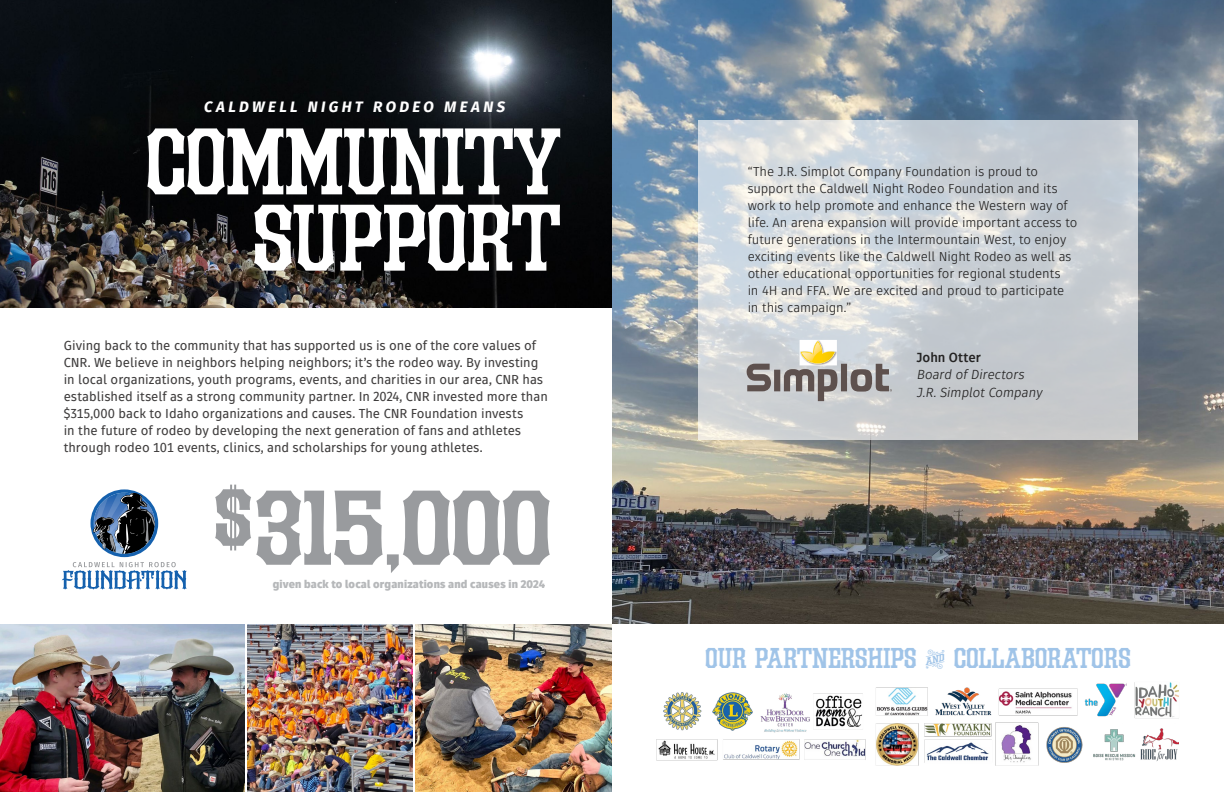
<style>
.page{position:relative;width:1224px;height:792px;background:#fff}
.page>*{position:absolute;margin:0;border:0;box-sizing:border-box;transform-origin:0 0}
.t1{font:83.4px/76.3px "LHF Durango";letter-spacing:-.01em;color:#fff;text-align:right}
.t2{font:25.4px "LHF Durango";color:#a0c4e8}
.t3{font:italic 800 15px "Fuse";letter-spacing:.22em;color:#fff}
.t4{font:italic 13.2px/17.1px "Fuse";letter-spacing:-.005em;color:#242323}
.t5{font:700 13.2px "Fuse";color:#242323}
.t6{font:13px/17px "Fuse";letter-spacing:-.005em;color:#3f3d3d}
.t7{font:13px/17px "Fuse";letter-spacing:-.005em;color:#242323}
.t8{font:900 11px "Fuse";letter-spacing:.02em;color:#b6b8ba}
</style>
<div class="page">
<img style="left:612px;top:0;width:612px;height:624px">
<svg style="left:698px;top:120px;width:440px;height:319px;background:#cfd3d7"></svg>
<img style="left:0;top:0;width:612px;height:307px">
<svg style="left:215px;top:485px;width:335px;height:88px"></svg>
<img style="left:0;top:624px;width:245px;height:168px">
<img style="left:415px;top:624px;width:197px;height:168px">
<img style="left:247px;top:624px;width:166px;height:168px">
<img style="left:800px;top:340px;width:37px;height:1px">
<svg style="left:747px;top:341px;width:145px;height:60px;background:#b7b4af"></svg>
<img style="left:875px;top:687px;width:208px;height:79px">
<img style="left:656px;top:692px;width:210px;height:69px">
<img style="left:1093px;top:728px;width:86px;height:33px">
<svg style="left:62px;top:489px;width:125px;height:100px"></svg>
<img style="left:1084px;top:682px;width:95px;height:37px">
<p class="t3" style="left:204px;top:97px;width:303px">CALDWELL NIGHT RODEO MEANS</p>
<h1 class="t1" style="left:145px;top:122px;width:417px">COMMUNITY<br>SUPPORT</h1>
<p class="t6" style="left:64px;top:337px;width:486px">Giving back to the community that has supported us is one of the core values of CNR. We believe in neighbors helping neighbors; it’s the rodeo way. By investing in local organizations, youth programs, events, and charities in our area, CNR has established itself as a strong community partner. In 2024, CNR invested more than $315,000 back to Idaho organizations and causes. The CNR Foundation invests<br>in the future of rodeo by developing the next generation of fans and athletes through rodeo 101 events, clinics, and scholarships for young athletes.</p>
<p class="t8" style="left:273px;top:576px;width:274px">given back to local organizations and causes in 2024</p>
<p class="t7" style="left:748px;top:163px;width:331px">“The J.R. Simplot Company Foundation is proud to support the Caldwell Night Rodeo Foundation and its work to help promote and enhance the Western way of life. An arena expansion will provide important access to future generations in the Intermountain West, to enjoy exciting events like the Caldwell Night Rodeo as well as other educational opportunities for regional students<br>in 4H and FFA. We are excited and proud to participate in this campaign.”</p>
<p class="t5" style="left:916px;top:349px;width:66px">John Otter</p>
<p class="t4" style="left:916px;top:366px;width:127px">Board of Directors<br>J.R. Simplot Company</p>
<h2 class="t2" style="left:705px;top:644px;width:427px">OUR PARTNERSHIPS &amp; COLLABORATORS</h2>
</div>
